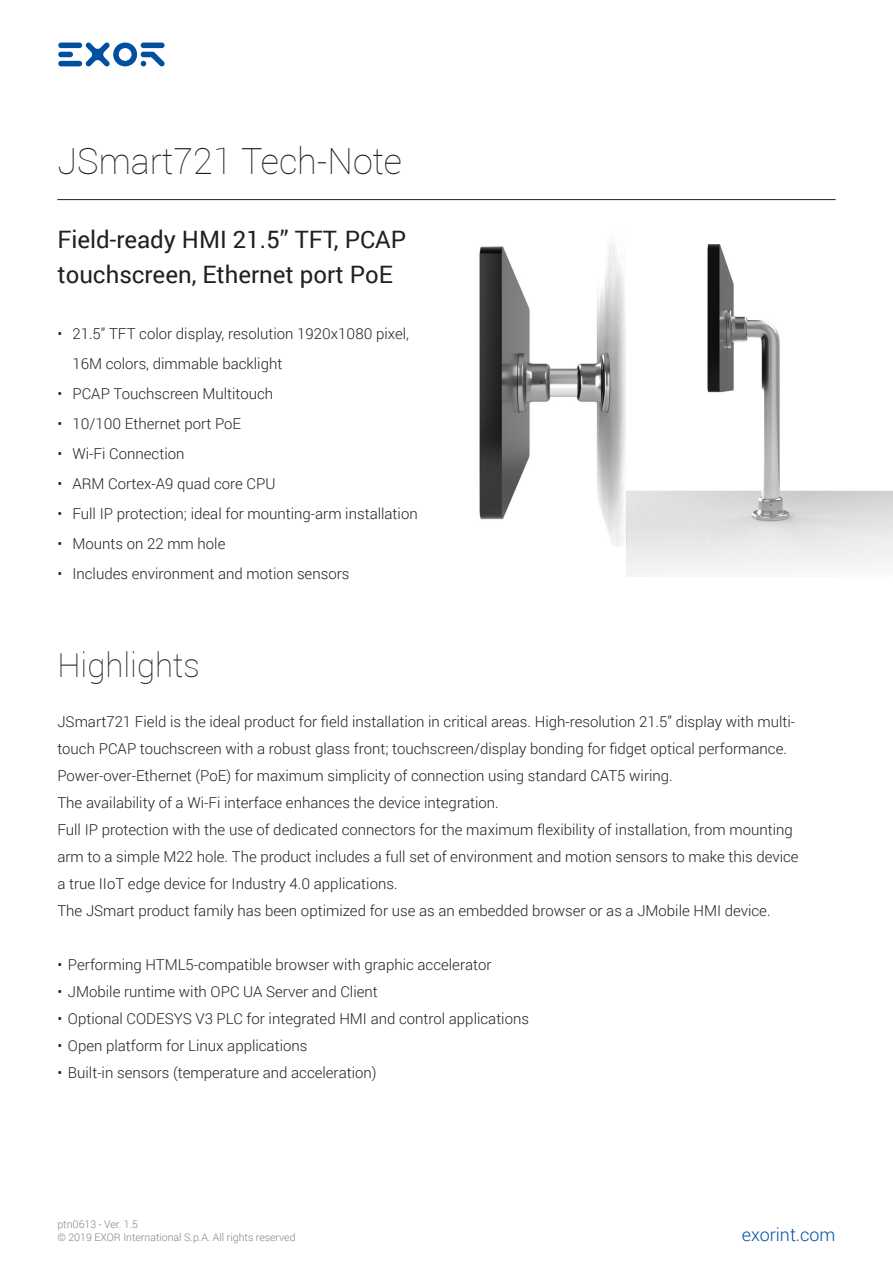
<style>
.page{position:relative;width:893px;height:1263px;background:#fff}
.page>*{position:absolute;margin:0;border:0;box-sizing:border-box;transform-origin:0 0}
.t1{font:100 36px "Roboto";color:#231f20}
.t2{font:100 33px "Roboto";color:#231f20}
.t3{font:24px/34.5px "Roboto";color:#231f20}
.t4{font:300 18px "Roboto";color:#01509f}
.t5{font:300 15px/27px "Roboto";color:#231f20}
.t6{font:300 10.5px "Roboto";color:#808285}
</style>
<div class="page">
<div style="left:58px;top:43px;width:24px;height:5px;background:#01509f;border-radius:3px"></div>
<div style="left:58px;top:52px;width:15px;height:5px;background:#01509f;border-radius:3px"></div>
<div style="left:58px;top:61px;width:24px;height:5px;background:#01509f;border-radius:3px"></div>
<svg style="left:86px;top:43px;width:79px;height:23px"></svg>
<img style="left:479px;top:243px;width:147px;height:303px">
<img style="left:627px;top:244px;width:266px;height:331px">
<hr style="left:57px;top:199px;width:779px;height:1px;background:#231f20">
<p class="t1" style="left:57px;top:136px;width:346px">JSmart721 Tech-Note</p>
<p class="t3" style="left:57px;top:222px;width:350px">Field-ready HMI 21.5” TFT, PCAP touchscreen, Ethernet port PoE</p>
<p class="t5" style="left:72px;top:318px;width:338px;line-height:30px;text-indent:-15px">• 21.5” TFT color display, resolution 1920x1080 pixel,<br>16M colors, dimmable backlight</p>
<p class="t5" style="left:57px;top:380px;width:217px">• PCAP Touchscreen Multitouch</p>
<p class="t5" style="left:57px;top:410px;width:185px">• 10/100 Ethernet port PoE</p>
<p class="t5" style="left:57px;top:440px;width:129px">• Wi-Fi Connection</p>
<p class="t5" style="left:57px;top:470px;width:220px">• ARM Cortex-A9 quad core CPU</p>
<p class="t5" style="left:57px;top:500px;width:362px">• Full IP protection; ideal for mounting-arm installation</p>
<p class="t5" style="left:57px;top:530px;width:170px">• Mounts on 22 mm hole</p>
<p class="t5" style="left:57px;top:560px;width:294px">• Includes environment and motion sensors</p>
<p class="t2" style="left:57px;top:642px;width:144px">Highlights</p>
<p class="t5" style="left:57px;top:708px;width:739px">JSmart721 Field is the ideal product for field installation in critical areas. High-resolution 21.5” display with multi&shy;touch PCAP touchscreen with a robust glass front; touchscreen/display bonding for fidget optical performance.</p>
<p class="t5" style="left:57px;top:762px;width:617px">Power-over-Ethernet (PoE) for maximum simplicity of connection using standard CAT5 wiring.</p>
<p class="t5" style="left:57px;top:789px;width:443px">The availability of a Wi-Fi interface enhances the device integration.</p>
<p class="t5" style="left:57px;top:816px;width:743px">Full IP protection with the use of dedicated connectors for the maximum flexibility of installation, from mounting arm to a simple M22 hole. The product includes a full set of environment and motion sensors to make this device a true IIoT edge device for Industry 4.0 applications.</p>
<p class="t5" style="left:57px;top:897px;width:715px">The JSmart product family has been optimized for use as an embedded browser or as a JMobile HMI device.</p>
<p class="t5" style="left:57px;top:951px;width:436px">• Performing HTML5-compatible browser with graphic accelerator</p>
<p class="t5" style="left:57px;top:978px;width:322px">• JMobile runtime with OPC UA Server and Client</p>
<p class="t5" style="left:57px;top:1005px;width:473px">• Optional CODESYS V3 PLC for integrated HMI and control applications</p>
<p class="t5" style="left:57px;top:1032px;width:252px">• Open platform for Linux applications</p>
<p class="t5" style="left:57px;top:1059px;width:321px">• Built-in sensors (temperature and acceleration)</p>
<p class="t6" style="left:57px;top:1217px;width:82px">ptn0613 - Ver. 1.5</p>
<p class="t6" style="left:57px;top:1230px;width:240px">© 2019 EXOR International S.p.A. All rights reserved</p>
<p class="t4" style="left:742px;top:1222px;width:95px">exorint.com</p>
</div>
